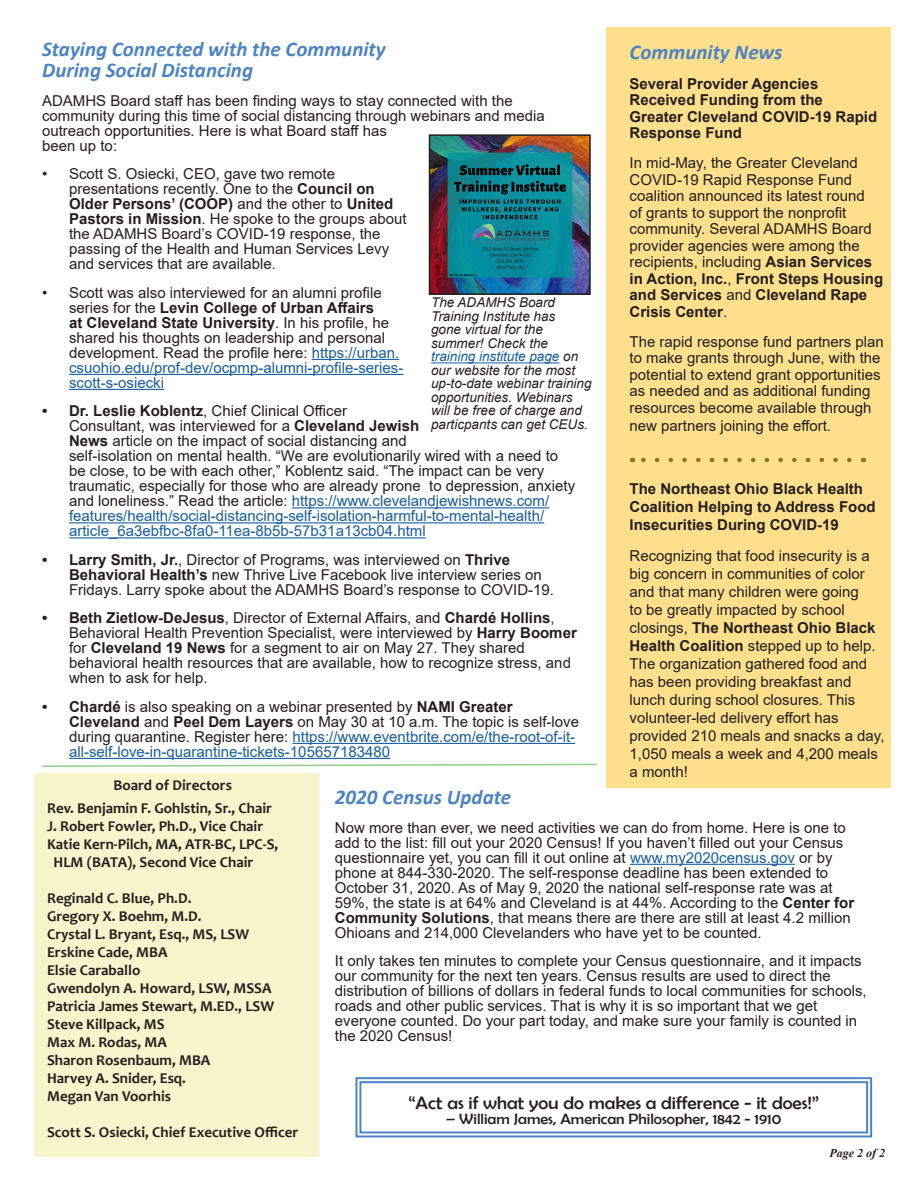
<style>
.page{position:relative;width:918px;height:1188px;background:#fff}
.page>*{position:absolute;margin:0;border:0;box-sizing:border-box;transform-origin:0 0}
.t1{font:italic 700 21px/21px "Calibri";color:#4d84c4}
.t2{font:18px "Berlin Sans FB";color:#231f20;scale:1.07 1}
.t3{font:15px/15px "Arial";color:#231f20}
.t4{font:700 15px "Candara";color:#231f20}
.t5{font:700 15px/16.5px "Arial";color:#231f20}
.t6{font:15px "Berlin Sans FB";color:#231f20;scale:1.07 1}
.t7{font:italic 13.5px/13.5px "Arial";color:#231f20}
.t8{font:italic 700 12px "Times New Roman";color:#231f20}
.s1{font-weight:700}
.s2{color:#175d9e}
</style>
<div class="page">
<hr style="left:312px;top:359px;width:87px;height:1px;background:#175d9e">
<hr style="left:69px;top:374px;width:334px;height:1px;background:#175d9e">
<hr style="left:69px;top:389px;width:95px;height:1px;background:#175d9e">
<hr style="left:292px;top:507px;width:257px;height:1px;background:#175d9e">
<hr style="left:69px;top:522px;width:475px;height:1px;background:#175d9e">
<hr style="left:69px;top:537px;width:357px;height:1px;background:#175d9e">
<hr style="left:293px;top:743px;width:282px;height:1px;background:#175d9e">
<hr style="left:69px;top:758px;width:321px;height:1px;background:#175d9e">
<div style="left:34px;top:774px;width:286px;height:383px;background:#f7f5cc"></div>
<svg style="left:355px;top:1077px;width:518px;height:61px"></svg>
<div style="left:359px;top:1081px;width:509px;height:52px;border:2px solid #4d84c4"></div>
<img style="left:432px;top:137px;width:156px;height:155px">
<div style="left:429px;top:134px;width:162px;height:161px;border:2px solid #231f20"></div>
<hr style="left:431px;top:362px;width:128px;height:1px;background:#175d9e">
<hr style="left:630px;top:864px;width:165px;height:1px;background:#175d9e">
<div style="left:606px;top:27px;width:285px;height:760px;background:#fedf8c"></div>
<svg style="left:42px;top:763px;width:555px;height:4px"></svg>
<p class="t1" style="left:42px;top:38px;width:345px">Staying Connected with the Community<br>During Social Distancing</p>
<p class="t3" style="left:42px;top:93px;width:504px">ADAMHS Board staff has been finding ways to stay connected with the community during this time of social distancing through webinars and media outreach opportunities. Here is what Board staff has<br>been up to:</p>
<p class="t3" style="left:69px;top:166px;width:339px;text-indent:-27px">• Scott S. Osiecki, CEO, gave two remote presentations recently. One to the <span class="s1">Council on Older Persons’ (COOP)</span> and the other to <span class="s1">United Pastors in Mission</span>. He spoke to the groups about the ADAMHS Board’s COVID-19 response, the passing of the Health and Human Services Levy and services that are available.</p>
<p class="t3" style="left:69px;top:285px;width:336px;text-indent:-27px">• Scott was also interviewed for an alumni profile series for the <span class="s1">Levin College of Urban Affairs<br>at Cleveland State University</span>. In his profile, he shared his thoughts on leadership and personal development. Read the profile here: <span class="s2">https://urban. csuohio.edu/prof-dev/ocpmp-alumni-profile-series&shy;scott-s-osiecki</span></p>
<p class="t3" style="left:69px;top:403px;width:508px;text-indent:-27px"><span class="s1">• Dr. Leslie Koblentz</span>, Chief Clinical Officer<br>Consultant, was interviewed for a <span class="s1">Cleveland Jewish<br>News</span> article on the impact of social distancing and<br>self-isolation on mental health. “We are evolutionarily wired with a need to be close, to be with each other,” Koblentz said. “The impact can be very traumatic, especially for those who are already prone to depression, anxiety and loneliness.” Read the article: <span class="s2">https://www.clevelandjewishnews.com/ features/health/social-distancing-self-isolation-harmful-to-mental-health/ article_6a3ebfbc-8fa0-11ea-8b5b-57b31a13cb04.html</span></p>
<p class="t3" style="left:69px;top:552px;width:486px;text-indent:-27px"><span class="s1">• Larry Smith, Jr.</span>, Director of Programs, was interviewed on <span class="s1">Thrive<br>Behavioral Health’s</span> new Thrive Live Facebook live interview series on<br>Fridays. Larry spoke about the ADAMHS Board’s response to COVID-19.</p>
<p class="t3" style="left:69px;top:610px;width:509px;text-indent:-27px"><span class="s1">• Beth Zietlow-DeJesus</span>, Director of External Affairs, and <span class="s1">Chardé Hollins</span>, Behavioral Health Prevention Specialist, were interviewed by <span class="s1">Harry Boomer </span>for <span class="s1">Cleveland 19 News</span> for a segment to air on May 27. They shared behavioral health resources that are available, how to recognize stress, and when to ask for help.</p>
<p class="t3" style="left:69px;top:699px;width:511px;text-indent:-27px"><span class="s1">• Chardé</span> is also speaking on a webinar presented by <span class="s1">NAMI Greater Cleveland</span> and <span class="s1">Peel Dem Layers</span> on May 30 at 10 a.m. The topic is self-love during quarantine. Register here: <span class="s2">https://www.eventbrite.com/e/the-root-of-it&shy;all-self-love-in-quarantine-tickets-105657183480</span></p>
<p class="t7" style="left:431px;top:296px;width:162px">The ADAMHS Board<br>Training Institute has<br>gone virtual for the summer! Check the <span class="s2">training institute page</span> on our website for the most up-to-date webinar training opportunities. Webinars will be free of charge and particpants can get CEUs.</p>
<p class="t1" style="left:630px;top:41px;width:154px">Community News</p>
<p class="t5" style="left:630px;top:75px;width:249px">Several Provider Agencies<br>Received Funding from the<br>Greater Cleveland COVID-19 Rapid<br>Response Fund</p>
<p class="t3" style="left:630px;top:155px;width:255px;line-height:16.5px">In mid-May, the Greater Cleveland<br>COVID-19 Rapid Response Fund coalition announced its latest round<br>of grants to support the nonprofit community. Several ADAMHS Board provider agencies were among the recipients, including <span class="s1">Asian Services in Action, Inc.</span>, <span class="s1">Front Steps Housing and Services</span> and <span class="s1">Cleveland Rape<br>Crisis Center</span>.</p>
<p class="t3" style="left:630px;top:333px;width:256px;line-height:16.5px">The rapid response fund partners plan to make grants through June, with the potential to extend grant opportunities as needed and as additional funding resources become available through</p>
<p class="t3" style="left:630px;top:418px;width:203px">new partners joining the effort.</p>
<p class="t5" style="left:630px;top:480px;width:248px;line-height:18px">The Northeast Ohio Black Health<br>Coalition Helping to Address Food<br>Insecurities During COVID-19</p>
<p class="t3" style="left:630px;top:547px;width:256px;line-height:18px">Recognizing that food insecurity is a big concern in communities of color and that many children were going<br>to be greatly impacted by school closings, <span class="s1">The Northeast Ohio Black<br>Health Coalition</span> stepped up to help.<br>The organization gathered food and has been providing breakfast and lunch during school closures. This volunteer-led delivery effort has provided 210 meals and snacks a day,<br>1,050 meals a week and 4,200 meals a month!</p>
<p class="t4" style="left:113px;top:776px;width:120px">Board of Directors</p>
<p class="t4" style="left:47px;top:799px;width:226px">Rev. Benjamin F. Gohlstin, Sr., Chair</p>
<p class="t4" style="left:47px;top:817px;width:218px">J. Robert Fowler, Ph.D., Vice Chair</p>
<p class="t4" style="left:47px;top:835px;width:233px">Katie Kern-Pilch, MA, ATR-BC, LPC-S,</p>
<p class="t4" style="left:54px;top:853px;width:201px">HLM (BATA), Second Vice Chair</p>
<p class="t4" style="left:47px;top:889px;width:146px">Reginald C. Blue, Ph.D.</p>
<p class="t4" style="left:47px;top:907px;width:156px">Gregory X. Boehm, M.D.</p>
<p class="t4" style="left:47px;top:925px;width:204px">Crystal L. Bryant, Esq., MS, LSW</p>
<p class="t4" style="left:47px;top:943px;width:122px">Erskine Cade, MBA</p>
<p class="t4" style="left:47px;top:961px;width:95px">Elsie Caraballo</p>
<p class="t4" style="left:47px;top:979px;width:226px">Gwendolyn A. Howard, LSW, MSSA</p>
<p class="t4" style="left:47px;top:997px;width:229px">Patricia James Stewart, M.ED., LSW</p>
<p class="t4" style="left:47px;top:1015px;width:119px">Steve Killpack, MS</p>
<p class="t4" style="left:47px;top:1033px;width:121px">Max M. Rodas, MA</p>
<p class="t4" style="left:47px;top:1051px;width:165px">Sharon Rosenbaum, MBA</p>
<p class="t4" style="left:47px;top:1069px;width:141px">Harvey A. Snider, Esq.</p>
<p class="t4" style="left:47px;top:1087px;width:126px">Megan Van Voorhis</p>
<p class="t4" style="left:47px;top:1123px;width:253px">Scott S. Osiecki, Chief Executive Officer</p>
<p class="t1" style="left:335px;top:786px;width:178px">2020 Census Update</p>
<p class="t3" style="left:335px;top:820px;width:521px">Now more than ever, we need activities we can do from home. Here is one to add to the list: fill out your 2020 Census! If you haven’t filled out your Census questionnaire yet, you can fill it out online at <span class="s2">www.my2020census.gov</span> or by phone at 844-330-2020. The self-response deadline has been extended to October 31, 2020. As of May 9, 2020 the national self-response rate was at 59%, the state is at 64% and Cleveland is at 44%. According to the <span class="s1">Center for Community Solutions</span>, that means there are there are still at least 4.2 million Ohioans and 214,000 Clevelanders who have yet to be counted.</p>
<p class="t3" style="left:335px;top:953px;width:533px">It only takes ten minutes to complete your Census questionnaire, and it impacts our community for the next ten years. Census results are used to direct the distribution of billions of dollars in federal funds to local communities for schools, roads and other public services. That is why it is so important that we get everyone counted. Do your part today, and make sure your family is counted in the 2020 Census!</p>
<p class="t2" style="left:408px;top:1092px;width:385px">“Act as if what you do makes a difference - it does!”</p>
<p class="t6" style="left:446px;top:1110px;width:315px">– William James, American Philosopher, 1842 - 1910</p>
<p class="t8" style="left:829px;top:1145px;width:57px">Page 2 of 2</p>
</div>
